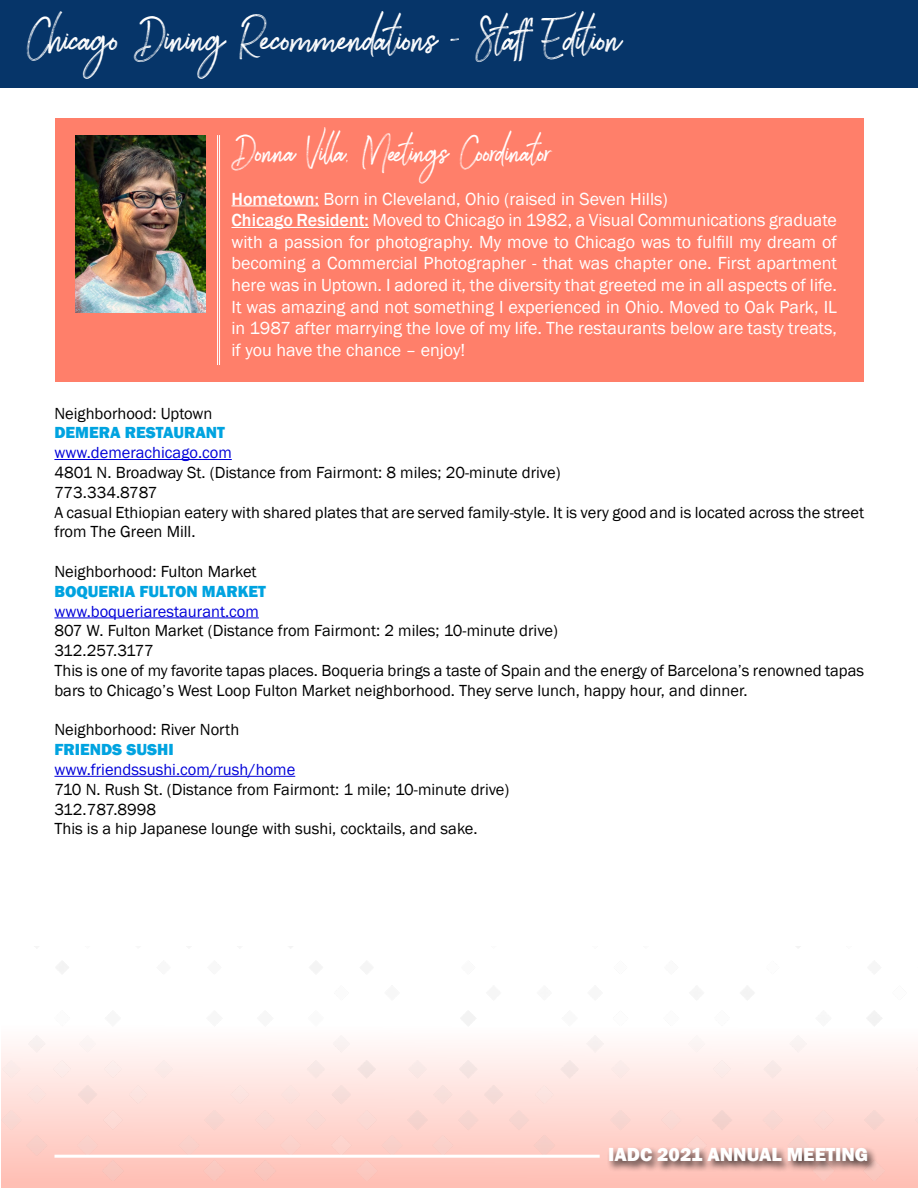
<style>
.page{position:relative;width:918px;height:1188px;background:#fff}
.page>*{position:absolute;margin:0;border:0;box-sizing:border-box;transform-origin:0 0}
.t1{font:48px "Brownhill Script";color:#fff}
.t2{font:37.5px "Brownhill Script";color:#fff}
.t3{font:800 19.5px "Franklin Gothic";color:#fff}
.t4{font:18px/21.6px "Franklin Gothic";color:#fff}
.t5{font:16.5px/19.8px "Franklin Gothic";color:#000}
.t6{font:16.5px "Franklin Gothic";color:#0000d9}
.t7{font:800 16.5px "Franklin Gothic";color:#00a3e0}
.s1{font-weight:500}
</style>
<div class="page">
<div style="left:1px;top:1012px;width:917px;height:176px;background:#ffbfb5"></div>
<img style="left:1px;top:947px;width:917px;height:232px">
<hr style="left:54px;top:1155px;width:546px;height:3px;background:#fff">
<div style="left:607px;top:1146px;width:271px;height:26px;background:#000;opacity:.75"></div>
<hr style="left:0;top:1013px;width:1px;height:175px;background:#ff7f6a">
<div style="left:0;top:0;width:918px;height:87px;background:#063569"></div>
<hr style="left:54px;top:459px;width:178px;height:1px;background:#0000d9">
<hr style="left:54px;top:617px;width:205px;height:1px;background:#0000d9">
<hr style="left:54px;top:776px;width:241px;height:1px;background:#0000d9">
<div style="left:56px;top:118px;width:808px;height:264px;background:#ff7f6a"></div>
<img style="left:76px;top:135px;width:130px;height:177px">
<hr style="left:232px;top:205px;width:87px;height:1px;background:#fff">
<hr style="left:232px;top:227px;width:137px;height:1px;background:#fff">
<hr style="left:219px;top:135px;width:1px;height:230px;background:#fff">
<hr style="left:217px;top:135px;width:1px;height:230px;background:#fff">
<h1 class="t1" style="left:27px;top:6px;width:596px">Chicago Dining Recommendations - Staff Edition</h1>
<h2 class="t2" style="left:232px;top:126px;width:321px">Donna Villa, Meetings Coordinator</h2>
<p class="t4" style="left:232px;top:188px;width:607px"><span class="s1">Hometown:</span> Born in Cleveland, Ohio (raised in Seven Hills)<br><span class="s1">Chicago Resident:</span> Moved to Chicago in 1982, a Visual Communications graduate with a passion for photography. My move to Chicago was to fulfill my dream of becoming a Commercial Photographer - that was chapter one. First apartment here was in Uptown. I adored it, the diversity that greeted me in all aspects of life.<br>It was amazing and not something I experienced in Ohio. Moved to Oak Park, IL in 1987 after marrying the love of my life. The restaurants below are tasty treats, if you have the chance – enjoy!</p>
<p class="t5" style="left:54px;top:404px;width:160px">Neighborhood: Uptown</p>
<p class="t7" style="left:54px;top:422px;width:172px">DEMERA RESTAURANT</p>
<p class="t6" style="left:54px;top:443px;width:179px">www.demerachicago.com</p>
<p class="t5" style="left:54px;top:463px;width:811px">4801 N. Broadway St. (Distance from Fairmont: 8 miles; 20-minute drive)<br>773.334.8787<br>A casual Ethiopian eatery with shared plates that are served family-style. It is very good and is located across the street from The Green Mill.</p>
<p class="t5" style="left:54px;top:562px;width:204px">Neighborhood: Fulton Market</p>
<p class="t7" style="left:54px;top:581px;width:213px">BOQUERIA FULTON MARKET</p>
<p class="t6" style="left:54px;top:601px;width:206px">www.boqueriarestaurant.com</p>
<p class="t5" style="left:54px;top:621px;width:811px">807 W. Fulton Market (Distance from Fairmont: 2 miles; 10-minute drive)<br>312.257.3177<br>This is one of my favorite tapas places. Boqueria brings a taste of Spain and the energy of Barcelona’s renowned tapas bars to Chicago’s West Loop Fulton Market neighborhood. They serve lunch, happy hour, and dinner.</p>
<p class="t5" style="left:54px;top:720px;width:186px">Neighborhood: River North</p>
<p class="t7" style="left:54px;top:739px;width:121px">FRIENDS SUSHI</p>
<p class="t6" style="left:54px;top:759px;width:242px">www.friendssushi.com/rush/home</p>
<p class="t5" style="left:54px;top:780px;width:456px">710 N. Rush St. (Distance from Fairmont: 1 mile; 10-minute drive)<br>312.787.8998<br>This is a hip Japanese lounge with sushi, cocktails, and sake.</p>
<p class="t3" style="left:608px;top:1142px;width:262px">IADC 2021 ANNUAL MEETING</p>
</div>
